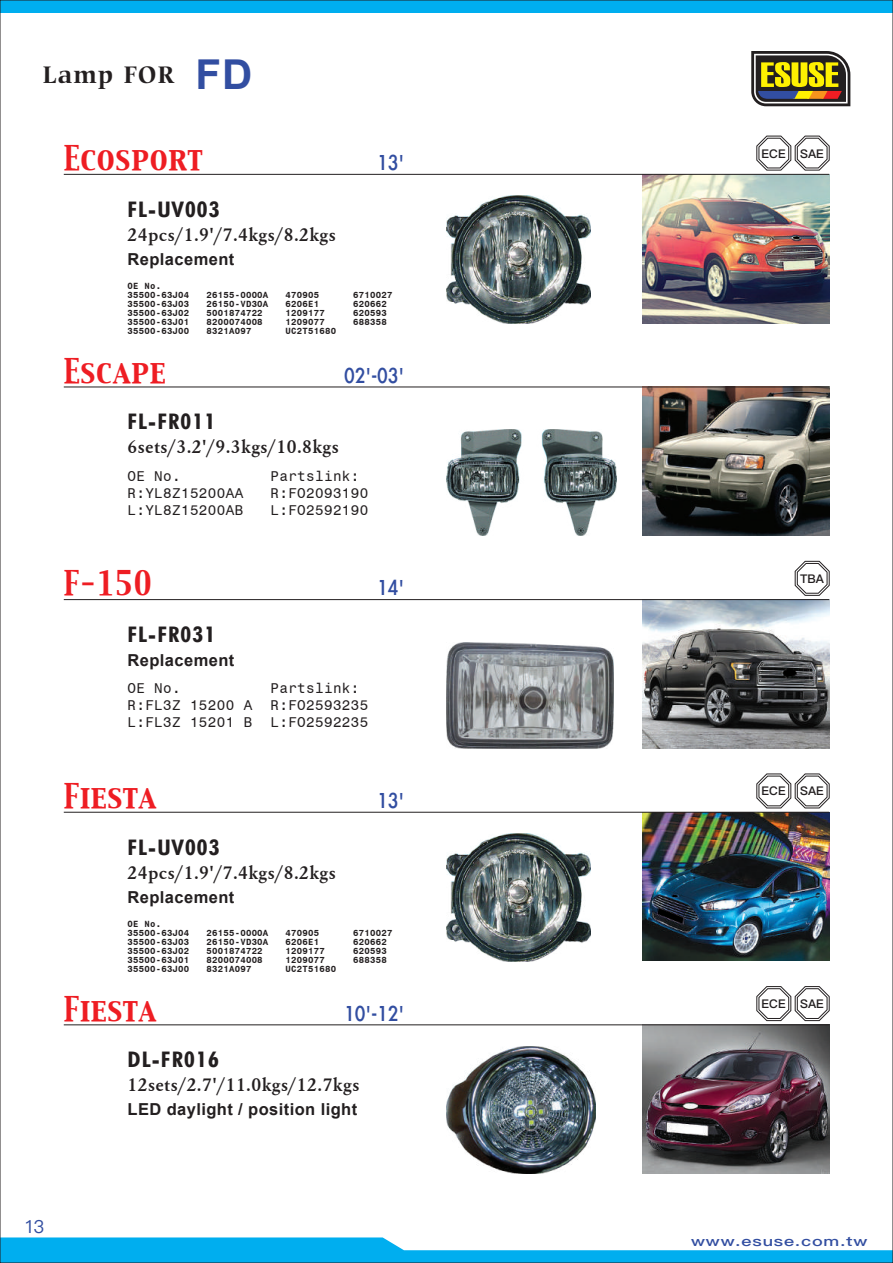
<style>
.page{position:relative;width:893px;height:1263px;background:#fff}
.page>*{position:absolute;margin:0;border:0;box-sizing:border-box;transform-origin:0 0}
.t1{font:29.7px "Capitals";letter-spacing:.025em;color:#ee1d23;scale:.91 1}
.t2{font:700 25.5px "Carmina BT";letter-spacing:.05em;color:#231f20;scale:.94 1}
.t3{font:24.75px "Li Gothic Med";letter-spacing:.025em;color:#324ea1;scale:.87 1}
.t4{font:700 condensed 21.45px "Futura BT";letter-spacing:.05em;color:#231f20;scale:1.14 1}
.t5{font:700 19.5px "Hehen Heb T";letter-spacing:.025em;color:#231f20}
.t6{font:18px "Ping Fang TC";color:#324ea1}
.t7{font:700 16.5px "Arial";letter-spacing:.025em;color:#231f20}
.t8{font:14.25px "Monospace 821 BT";letter-spacing:.025em;color:#231f20}
.t9{font:500 13.5px "Ping Fang TC";letter-spacing:.05em;color:#324ea1;scale:1.33 1}
.t10{font:600 12px "Ping Fang TC";color:#231f20}
.t11{font:700 9px/9px "Monospace 821 BT";letter-spacing:.025em;color:#231f20}
.s1{font-family:"Arial";font-size:41.1px;color:#324ea1}
</style>
<div class="page">
<svg style="left:751px;top:51px;width:99px;height:55px;background:#7e7437"></svg>
<img style="left:642px;top:1025px;width:187px;height:149px">
<img style="left:446px;top:1046px;width:150px;height:127px">
<img style="left:642px;top:813px;width:187px;height:148px">
<img style="left:446px;top:833px;width:144px;height:128px">
<img style="left:642px;top:600px;width:187px;height:148px">
<img style="left:446px;top:642px;width:168px;height:106px">
<img style="left:642px;top:388px;width:187px;height:148px">
<img style="left:446px;top:429px;width:171px;height:106px">
<img style="left:642px;top:175px;width:187px;height:148px">
<img style="left:446px;top:196px;width:144px;height:127px">
<div style="left:0;top:0;width:893px;height:13px;background:#00aeef"></div>
<svg style="left:2px;top:1237px;width:889px;height:24px"></svg>
<hr style="left:64px;top:174px;width:765px;height:1px;background:#231f20">
<svg style="left:756px;top:135px;width:74px;height:36px"></svg>
<hr style="left:64px;top:387px;width:765px;height:1px;background:#231f20">
<hr style="left:64px;top:599px;width:765px;height:1px;background:#231f20">
<svg style="left:794px;top:561px;width:36px;height:35px"></svg>
<hr style="left:64px;top:812px;width:765px;height:1px;background:#231f20">
<svg style="left:756px;top:773px;width:74px;height:36px"></svg>
<hr style="left:64px;top:1024px;width:765px;height:1px;background:#231f20">
<svg style="left:756px;top:986px;width:74px;height:36px"></svg>
<h2 class="t2" style="left:42px;top:60px;width:225px">Lamp FOR <span class="s1">FD</span></h2>
<h1 class="t1" style="left:64px;top:138px;width:154px">Ecosport</h1>
<h3 class="t4" style="left:128px;top:196px;width:82px">FL-UV003</h3>
<h3 class="t5" style="left:128px;top:222px;width:210px">24pcs/1.9'/7.4kgs/8.2kgs</h3>
<h3 class="t7" style="left:128px;top:248px;width:108px">Replacement</h3>
<h3 class="t3" style="left:378px;top:150px;width:32px">13'</h3>
<p class="t11" style="left:128px;top:281px;width:63px">OE No.<br>35500-63J04</p>
<p class="t11" style="left:207px;top:290px;width:63px">26155-0000A</p>
<p class="t11" style="left:286px;top:290px;width:35px">470905</p>
<p class="t11" style="left:353px;top:290px;width:41px">6710027</p>
<p class="t11" style="left:128px;top:299px;width:63px">35500-63J03</p>
<p class="t11" style="left:207px;top:299px;width:63px">26150-VD30A</p>
<p class="t11" style="left:286px;top:299px;width:35px">6206E1</p>
<p class="t11" style="left:353px;top:299px;width:35px">620662</p>
<p class="t11" style="left:128px;top:308px;width:63px">35500-63J02</p>
<p class="t11" style="left:207px;top:308px;width:58px">5001874722</p>
<p class="t11" style="left:286px;top:308px;width:41px">1209177</p>
<p class="t11" style="left:353px;top:308px;width:35px">620593</p>
<p class="t11" style="left:128px;top:317px;width:63px">35500-63J01</p>
<p class="t11" style="left:207px;top:317px;width:58px">8200074008</p>
<p class="t11" style="left:286px;top:317px;width:41px">1209077</p>
<p class="t11" style="left:353px;top:317px;width:35px">688358</p>
<p class="t11" style="left:128px;top:326px;width:63px">35500-63J00</p>
<p class="t11" style="left:207px;top:326px;width:46px">8321A097</p>
<p class="t11" style="left:286px;top:326px;width:52px">UC2T51680</p>
<h1 class="t1" style="left:64px;top:350px;width:113px">Escape</h1>
<h3 class="t4" style="left:128px;top:409px;width:78px">FL-FR011</h3>
<h3 class="t5" style="left:128px;top:434px;width:213px">6sets/3.2'/9.3kgs/10.8kgs</h3>
<h3 class="t3" style="left:344px;top:362px;width:70px">02'-03'</h3>
<h3 class="t8" style="left:128px;top:467px;width:55px">OE No.</h3>
<h3 class="t8" style="left:270px;top:467px;width:90px">Partslink:</h3>
<h3 class="t8" style="left:128px;top:484px;width:117px">R:YL8Z15200AA</h3>
<h3 class="t8" style="left:270px;top:484px;width:99px">R:FO2093190</h3>
<h3 class="t8" style="left:128px;top:501px;width:117px">L:YL8Z15200AB</h3>
<h3 class="t8" style="left:270px;top:501px;width:99px">L:FO2592190</h3>
<h1 class="t1" style="left:64px;top:563px;width:98px">F-150</h1>
<h3 class="t4" style="left:128px;top:621px;width:78px">FL-FR031</h3>
<h3 class="t7" style="left:128px;top:649px;width:108px">Replacement</h3>
<h3 class="t8" style="left:128px;top:679px;width:55px">OE No.</h3>
<h3 class="t8" style="left:270px;top:679px;width:90px">Partslink:</h3>
<h3 class="t8" style="left:128px;top:696px;width:126px">R:FL3Z 15200 A</h3>
<h3 class="t8" style="left:270px;top:696px;width:99px">R:FO2593235</h3>
<h3 class="t8" style="left:128px;top:714px;width:126px">L:FL3Z 15201 B</h3>
<h3 class="t8" style="left:270px;top:714px;width:99px">L:FO2592235</h3>
<h3 class="t3" style="left:378px;top:575px;width:32px">14'</h3>
<h1 class="t1" style="left:64px;top:776px;width:104px">Fiesta</h1>
<h3 class="t4" style="left:128px;top:834px;width:82px">FL-UV003</h3>
<h3 class="t5" style="left:128px;top:860px;width:210px">24pcs/1.9'/7.4kgs/8.2kgs</h3>
<h3 class="t7" style="left:128px;top:886px;width:108px">Replacement</h3>
<h3 class="t3" style="left:378px;top:787px;width:32px">13'</h3>
<p class="t11" style="left:128px;top:919px;width:63px">OE No.<br>35500-63J04</p>
<p class="t11" style="left:207px;top:928px;width:63px">26155-0000A</p>
<p class="t11" style="left:286px;top:928px;width:35px">470905</p>
<p class="t11" style="left:353px;top:928px;width:41px">6710027</p>
<p class="t11" style="left:128px;top:937px;width:63px">35500-63J03</p>
<p class="t11" style="left:207px;top:937px;width:63px">26150-VD30A</p>
<p class="t11" style="left:286px;top:937px;width:35px">6206E1</p>
<p class="t11" style="left:353px;top:937px;width:35px">620662</p>
<p class="t11" style="left:128px;top:946px;width:63px">35500-63J02</p>
<p class="t11" style="left:207px;top:946px;width:58px">5001874722</p>
<p class="t11" style="left:286px;top:946px;width:41px">1209177</p>
<p class="t11" style="left:353px;top:946px;width:35px">620593</p>
<p class="t11" style="left:128px;top:955px;width:63px">35500-63J01</p>
<p class="t11" style="left:207px;top:955px;width:58px">8200074008</p>
<p class="t11" style="left:286px;top:955px;width:41px">1209077</p>
<p class="t11" style="left:353px;top:955px;width:35px">688358</p>
<p class="t11" style="left:128px;top:964px;width:63px">35500-63J00</p>
<p class="t11" style="left:207px;top:964px;width:46px">8321A097</p>
<p class="t11" style="left:286px;top:964px;width:52px">UC2T51680</p>
<h1 class="t1" style="left:64px;top:988px;width:104px">Fiesta</h1>
<h3 class="t4" style="left:128px;top:1047px;width:82px">DL-FR016</h3>
<h3 class="t5" style="left:128px;top:1072px;width:233px">12sets/2.7'/11.0kgs/12.7kgs</h3>
<h3 class="t7" style="left:128px;top:1098px;width:231px">LED daylight / position light</h3>
<h3 class="t3" style="left:344px;top:1000px;width:70px">10'-12'</h3>
<h3 class="t6" style="left:26px;top:1216px;width:20px">13</h3>
<h3 class="t10" style="left:762px;top:146px;width:64px">ECE SAE</h3>
<h3 class="t10" style="left:800px;top:571px;width:25px">TBA</h3>
<h3 class="t10" style="left:762px;top:784px;width:64px">ECE SAE</h3>
<h3 class="t10" style="left:762px;top:996px;width:64px">ECE SAE</h3>
<h3 class="t9" style="left:691px;top:1233px;width:134px">www.esuse.com.tw</h3>
</div>
